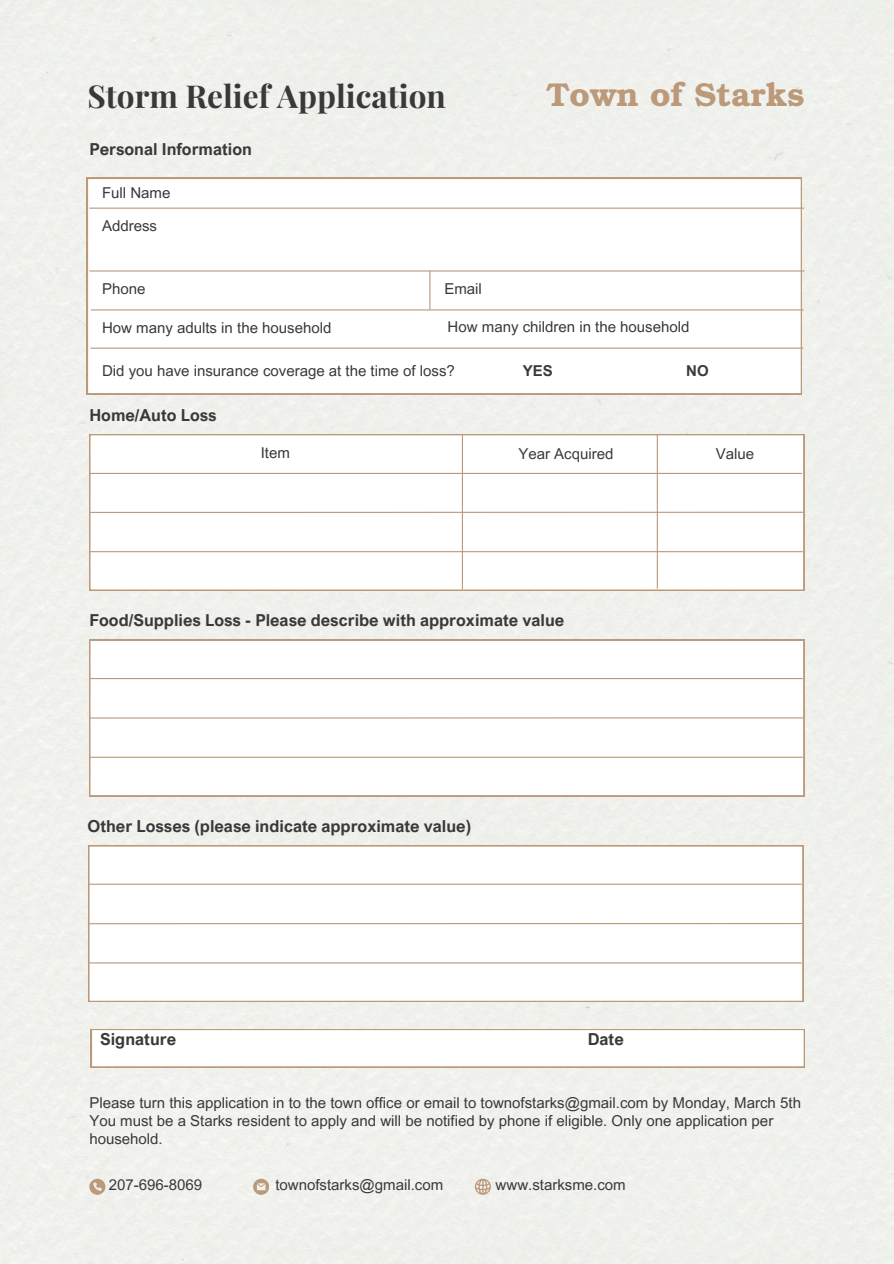
<style>
.page{position:relative;width:894px;height:1264px;background:#fff}
.page>*{position:absolute;margin:0;border:0;box-sizing:border-box;transform-origin:0 0}
.t1{font:700 33px "Te X Gyre Bonum";color:#bb9979}
.t2{font:700 31.5px "Playfair Display";color:#393939}
.t3{font:700 16.5px "Arial Nova";color:#393939}
.t4{font:15px/18px "Arial MT Pro";color:#393939}
.t5{font:700 15px "Arial MT Pro";color:#393939}
</style>
<div class="page">
<svg style="left:89px;top:434px;width:715px;height:156px"></svg>
<svg style="left:87px;top:178px;width:714px;height:216px"></svg>
<svg style="left:89px;top:1178px;width:16px;height:16px"></svg>
<svg style="left:253px;top:1178px;width:16px;height:16px"></svg>
<svg style="left:474px;top:1178px;width:16px;height:16px"></svg>
<hr style="left:89px;top:207px;width:714px;height:2px;background:#bb9979">
<hr style="left:89px;top:270px;width:715px;height:1px;background:#bb9979">
<hr style="left:89px;top:473px;width:713px;height:1px;background:#bb9979">
<hr style="left:89px;top:511px;width:714px;height:2px;background:#bb9979">
<hr style="left:90px;top:551px;width:712px;height:1px;background:#bb9979">
<hr style="left:461px;top:435px;width:2px;height:154px;background:#bb9979">
<hr style="left:656px;top:434px;width:1px;height:154px;background:#bb9979">
<svg style="left:89px;top:640px;width:715px;height:156px"></svg>
<hr style="left:90px;top:678px;width:712px;height:1px;background:#bb9979">
<hr style="left:89px;top:717px;width:714px;height:1px;background:#bb9979">
<hr style="left:90px;top:756px;width:712px;height:1px;background:#bb9979">
<svg style="left:88px;top:845px;width:715px;height:156px"></svg>
<hr style="left:89px;top:883px;width:712px;height:1px;background:#bb9979">
<hr style="left:88px;top:923px;width:714px;height:1px;background:#bb9979">
<hr style="left:89px;top:962px;width:712px;height:1px;background:#bb9979">
<hr style="left:429px;top:271px;width:1px;height:38px;background:#bb9979">
<hr style="left:90px;top:347px;width:713px;height:2px;background:#bb9979">
<hr style="left:91px;top:309px;width:712px;height:1px;background:#bb9979">
<svg style="left:91px;top:1028px;width:713px;height:39px"></svg>
<h1 class="t2" style="left:87px;top:73px;width:360px">Storm Relief Application</h1>
<h1 class="t1" style="left:546px;top:69px;width:260px">Town of Starks</h1>
<h3 class="t3" style="left:89px;top:139px;width:164px">Personal Information</h3>
<p class="t4" style="left:102px;top:186px;width:70px">Full Name</p>
<p class="t4" style="left:102px;top:219px;width:56px">Address</p>
<h3 class="t4" style="left:102px;top:281px;width:45px">Phone</h3>
<h3 class="t4" style="left:444px;top:281px;width:39px">Email</h3>
<h3 class="t4" style="left:102px;top:321px;width:231px">How many adults in the household</h3>
<h3 class="t4" style="left:447px;top:320px;width:243px">How many children in the household</h3>
<p class="t4" style="left:102px;top:364px;width:354px">Did you have insurance coverage at the time of loss?</p>
<p class="t5" style="left:522px;top:365px;width:32px">YES</p>
<p class="t5" style="left:686px;top:365px;width:24px">NO</p>
<p class="t3" style="left:89px;top:404px;width:129px">Home/Auto Loss</p>
<p class="t4" style="left:261px;top:446px;width:31px">Item</p>
<h2 class="t4" style="left:518px;top:446px;width:97px">Year Acquired</h2>
<p class="t3" style="left:89px;top:610px;width:476px">Food/Supplies Loss - Please describe with approximate value</p>
<p class="t3" style="left:87px;top:815px;width:385px">Other Losses (please indicate approximate value)</p>
<p class="t3" style="left:100px;top:1029px;width:77px">Signature</p>
<p class="t3" style="left:587px;top:1029px;width:38px">Date</p>
<p class="t4" style="left:715px;top:446px;width:40px">Value</p>
<p class="t4" style="left:89px;top:1095px;width:713px">Please turn this application in to the town office or email to townofstarks@gmail.com by Monday, March 5th</p>
<h3 class="t4" style="left:89px;top:1113px;width:685px">You must be a Starks resident to apply and will be notified by phone if eligible. Only one application per household.</h3>
<p class="t4" style="left:109px;top:1177px;width:95px">207-696-8069</p>
<p class="t4" style="left:275px;top:1177px;width:169px">townofstarks@gmail.com</p>
<p class="t4" style="left:495px;top:1177px;width:131px">www.starksme.com</p>
</div>
